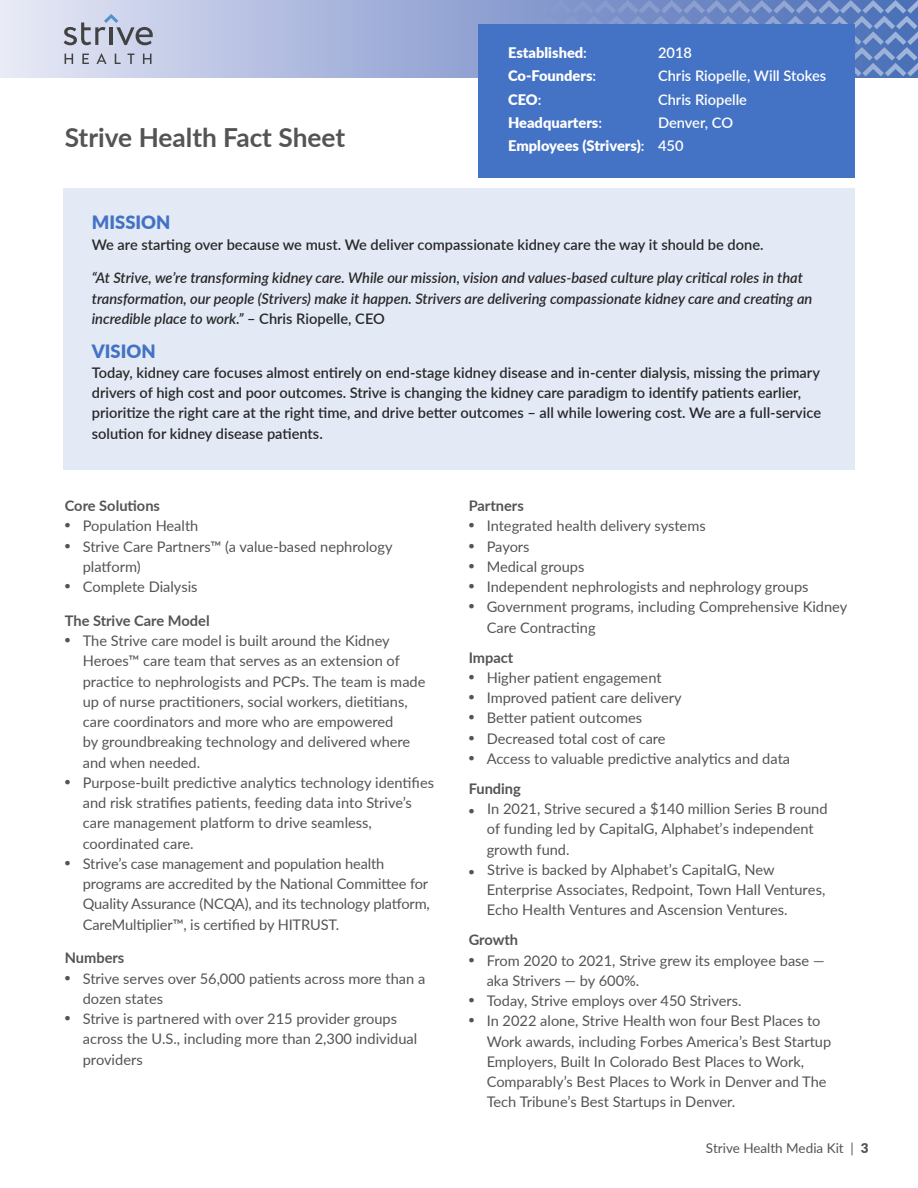
<style>
.page{position:relative;width:918px;height:1188px;background:#fff}
.page>*{position:absolute;margin:0;border:0;box-sizing:border-box;transform-origin:0 0}
.t1{font:700 26.25px "Lato";color:#545456}
.t2{font:900 18.3px "Lato";color:#4472c4}
.t3{font:14.7px/20.2px "Lato";color:#545456}
.t4{font:600 14.7px/20.2px "Lato";color:#292829}
.t5{font:italic 600 14.7px/20.2px "Lato";color:#292829}
.t6{font:900 14.7px/23.2px "Lato";color:#fff}
.t7{font:700 14.7px "Lato";color:#545456}
.t8{font:600 14.7px "Lato";color:#fff}
.t9{font:13.5px "Lato";color:#545456}
.s1{font-weight:600}
.s2{font-style:normal}
.s3{font-weight:700}
.s4{font-size:9.3px}
.s5{font-weight:900}
</style>
<div class="page">
<svg style="left:0;top:0;width:918px;height:77px;background:#b7c1e2"></svg>
<svg style="left:65px;top:54px;width:8px;height:10px"></svg>
<svg style="left:82px;top:54px;width:7px;height:10px"></svg>
<svg style="left:97px;top:53px;width:9px;height:11px"></svg>
<svg style="left:115px;top:54px;width:6px;height:10px"></svg>
<svg style="left:128px;top:54px;width:7px;height:10px"></svg>
<svg style="left:143px;top:54px;width:9px;height:10px"></svg>
<svg style="left:64px;top:14px;width:89px;height:31px;background:#afb4c5"></svg>
<svg style="left:516px;top:0;width:402px;height:76px;background:#728dc6"></svg>
<div style="left:63px;top:189px;width:792px;height:281px;background:#e3eaf6"></div>
<div style="left:478px;top:24px;width:377px;height:153px;background:#4472c4"></div>
<h1 class="t1" style="left:65px;top:118px;width:282px">Strive Health Fact Sheet</h1>
<p class="t6" style="left:508px;top:41px;width:80px">Established<span class="s1">:</span></p>
<p class="t8" style="left:658px;top:42px;width:35px">2018</p>
<p class="t6" style="left:508px;top:64px;width:90px">Co-Founders<span class="s1">:</span></p>
<p class="t8" style="left:658px;top:65px;width:170px">Chris Riopelle, Will Stokes</p>
<p class="t6" style="left:508px;top:87px;width:35px">CEO<span class="s1">:</span></p>
<p class="t8" style="left:658px;top:89px;width:90px">Chris Riopelle</p>
<p class="t6" style="left:508px;top:110px;width:96px">Headquarters<span class="s1">:</span></p>
<p class="t6" style="left:508px;top:110px;width:227px;text-indent:150px"><span class="s1">Denver, CO<br></span>Employees (Strivers)<span class="s1">: 450</span></p>
<p class="t2" style="left:92px;top:209px;width:80px">MISSION</p>
<p class="t4" style="left:92px;top:234px;width:673px">We are starting over because we must. We deliver compassionate kidney care the way it should be done.</p>
<p class="t5" style="left:92px;top:267px;width:722px">“At Strive, we’re transforming kidney care. While our mission, vision and values-based culture play critical roles in that transformation, our people (Strivers) make it happen. Strivers are delivering compassionate kidney care and creating an incredible place to work.” <span class="s2">– Chris Riopelle, CEO</span></p>
<p class="t2" style="left:92px;top:337px;width:65px">VISION</p>
<p class="t4" style="left:92px;top:362px;width:731px">Today, kidney care focuses almost entirely on end-stage kidney disease and in-center dialysis, missing the primary drivers of high cost and poor outcomes. Strive is changing the kidney care paradigm to identify patients earlier, prioritize the right care at the right time, and drive better outcomes – all while lowering cost. We are a full-service solution for kidney disease patients.</p>
<p class="t7" style="left:65px;top:495px;width:97px">Core Solutions</p>
<p class="t3" style="left:65px;top:515px;width:135px"><sup>●</sup> Population Health</p>
<p class="t3" style="left:83px;top:536px;width:311px;text-indent:-18px"><sup>●</sup> Strive Care Partners™ (a value-based nephrology platform)</p>
<p class="t3" style="left:65px;top:576px;width:134px"><sup>●</sup> Complete Dialysis</p>
<p class="t7" style="left:65px;top:610px;width:146px">The Strive Care Model</p>
<p class="t3" style="left:83px;top:630px;width:344px;text-indent:-18px"><sup>●</sup> The Strive care model is built around the Kidney Heroes™ care team that serves as an extension of practice to nephrologists and PCPs. The team is made up of nurse practitioners, social workers, dietitians, care coordinators and more who are empowered<br>by groundbreaking technology and delivered where and when needed.</p>
<p class="t3" style="left:83px;top:772px;width:353px;text-indent:-18px"><sup>●</sup> Purpose-built predictive analytics technology identifies and risk stratifies patients, feeding data into Strive’s care management platform to drive seamless, coordinated care.</p>
<p class="t3" style="left:83px;top:853px;width:349px;text-indent:-18px"><sup>●</sup> Strive’s case management and population health programs are accredited by the National Committee for Quality Assurance (NCQA), and its technology platform, CareMultiplier™, is certified by HITRUST.</p>
<p class="t7" style="left:65px;top:947px;width:61px">Numbers</p>
<p class="t3" style="left:83px;top:968px;width:344px;text-indent:-18px"><sup>●</sup> Strive serves over 56,000 patients across more than a dozen states</p>
<p class="t3" style="left:83px;top:1008px;width:336px;text-indent:-18px"><sup>●</sup> Strive is partnered with over 215 provider groups across the U.S., including more than 2,300 individual providers</p>
<p class="t7" style="left:469px;top:495px;width:57px">Partners</p>
<p class="t3" style="left:469px;top:515px;width:238px"><sup>●</sup> Integrated health delivery systems</p>
<p class="t3" style="left:469px;top:536px;width:62px"><sup>●</sup> Payors</p>
<p class="t3" style="left:469px;top:556px;width:117px"><sup>●</sup> Medical groups</p>
<p class="t3" style="left:469px;top:576px;width:341px"><sup>●</sup> Independent nephrologists and nephrology groups</p>
<p class="t3" style="left:487px;top:596px;width:362px;text-indent:-18px"><sup>●</sup> Government programs, including Comprehensive Kidney<br>Care Contracting</p>
<p class="t7" style="left:469px;top:646px;width:46px">Impact</p>
<p class="t3" style="left:469px;top:667px;width:194px"><sup>●</sup> Higher patient engagement</p>
<p class="t3" style="left:469px;top:687px;width:214px"><sup>●</sup> Improved patient care delivery</p>
<p class="t3" style="left:469px;top:707px;width:175px"><sup>●</sup> Better patient outcomes</p>
<p class="t3" style="left:469px;top:728px;width:198px"><sup>●</sup> Decreased total cost of care</p>
<p class="t3" style="left:469px;top:743px;width:323px;line-height:30px"><sup>●</sup> Access to valuable predictive analytics and data<br><span class="s3">Funding</span></p>
<p class="t3" style="left:487px;top:798px;width:342px;text-indent:-18px"><span class="s4">●</span> In 2021, Strive secured a $140 million Series B round of funding led by CapitalG, Alphabet’s independent growth fund.</p>
<p class="t3" style="left:487px;top:859px;width:340px;text-indent:-18px"><span class="s4">●</span> Strive is backed by Alphabet’s CapitalG, New<br>Enterprise Associates, Redpoint, Town Hall Ventures,<br>Echo Health Ventures and Ascension Ventures.</p>
<p class="t7" style="left:469px;top:929px;width:51px">Growth</p>
<p class="t3" style="left:487px;top:950px;width:339px;text-indent:-18px"><sup>●</sup> From 2020 to 2021, Strive grew its employee base — aka Strivers — by 600%.</p>
<p class="t3" style="left:469px;top:990px;width:274px"><sup>●</sup> Today, Strive employs over 450 Strivers.</p>
<p class="t3" style="left:487px;top:1010px;width:346px;text-indent:-18px"><sup>●</sup> In 2022 alone, Strive Health won four Best Places to Work awards, including Forbes America’s Best Startup Employers, Built In Colorado Best Places to Work, Comparably’s Best Places to Work in Denver and The Tech Tribune’s Best Startups in Denver.</p>
<p class="t9" style="left:706px;top:1138px;width:164px">Strive Health Media Kit | <span class="s5">3</span></p>
</div>
